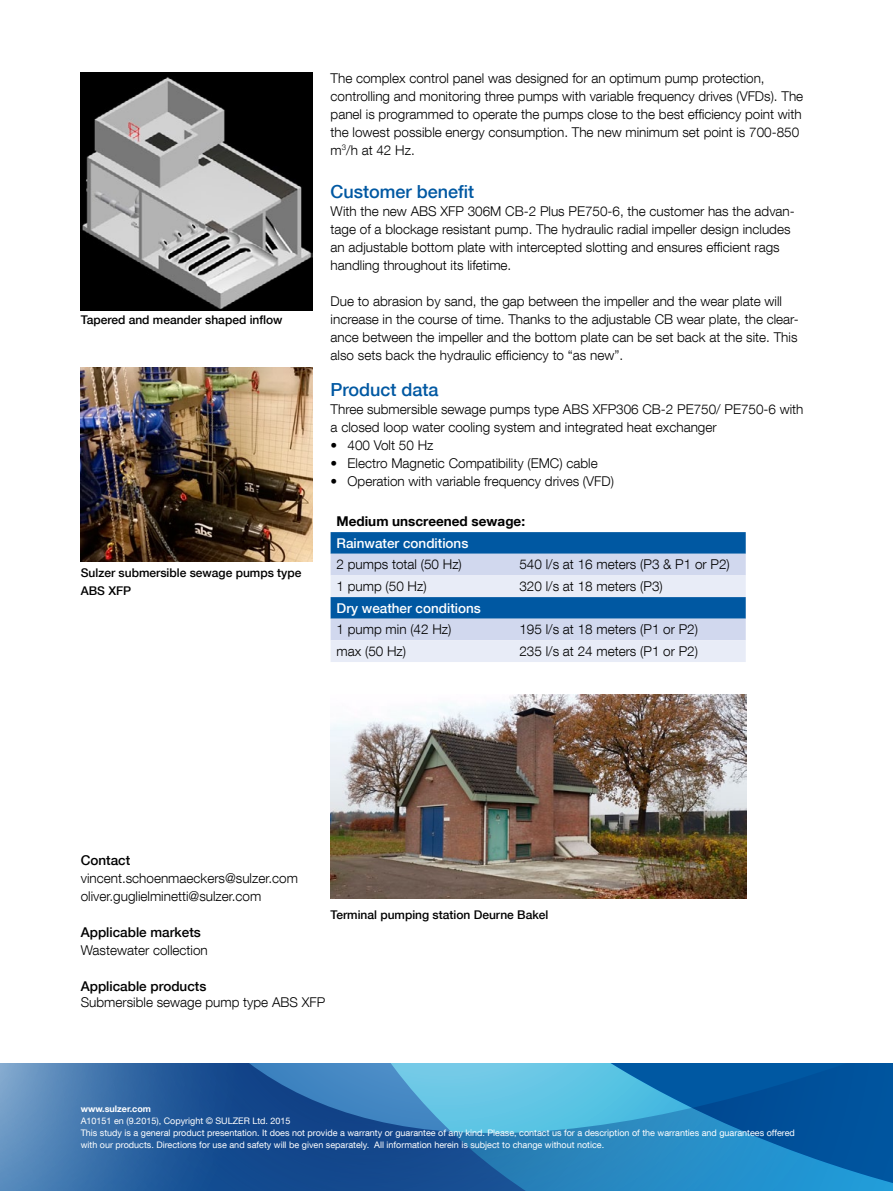
<style>
.page{position:relative;width:893px;height:1191px;background:#fff}
.page>*{position:absolute;margin:0;border:0;box-sizing:border-box;transform-origin:0 0}
.t1{font:500 18px "Helvetica Neue LT Com";color:#0058a2}
.t2{font:300 13.5px/18px "Helvetica Neue LT Com";color:#000}
.t3{font:500 13.5px "Helvetica Neue LT Com";color:#000}
.t4{font:500 13.5px "Helvetica Neue LT Com";color:#fff}
.t5{font:700 13.5px "Helvetica Neue LT Com";color:#000}
.t6{font:500 12px/18px "Helvetica Neue LT Com";color:#000}
.t7{font:9px/12px "Helvetica Neue LT Com";color:#fff}
.t8{font:700 9px "Helvetica Neue LT Com";color:#fff}
</style>
<div class="page">
<svg style="left:0;top:1063px;width:893px;height:128px;background:#2a74af"></svg>
<svg style="left:331px;top:532px;width:415px;height:130px;background:#94b4d8"></svg>
<img style="left:81px;top:72px;width:232px;height:238px">
<img style="left:81px;top:367px;width:232px;height:194px">
<img style="left:331px;top:694px;width:416px;height:204px">
<p class="t6" style="left:81px;top:311px;width:203px">Tapered and meander shaped inflow</p>
<p class="t6" style="left:81px;top:563px;width:222px">Sulzer submersible sewage pumps type<br>ABS XFP</p>
<p class="t2" style="left:331px;top:69px;width:474px">The complex control panel was designed for an optimum pump protection, controlling and monitoring three pumps with variable frequency drives (VFDs). The panel is programmed to operate the pumps close to the best efficiency point with the lowest possible energy consumption. The new minimum set point is 700-850 m<sup>3</sup>/h at 42 Hz.</p>
<h1 class="t1" style="left:331px;top:181px;width:145px">Customer benefit</h1>
<p class="t2" style="left:331px;top:202px;width:466px">With the new ABS XFP 306M CB-2 Plus PE750-6, the customer has the advan&shy;tage of a blockage resistant pump. The hydraulic radial impeller design includes an adjustable bottom plate with intercepted slotting and ensures efficient rags handling throughout its lifetime.</p>
<p class="t2" style="left:331px;top:292px;width:470px">Due to abrasion by sand, the gap between the impeller and the wear plate will increase in the course of time. Thanks to the adjustable CB wear plate, the clear&shy;ance between the impeller and the bottom plate can be set back at the site. This also sets back the hydraulic efficiency to “as new”.</p>
<h1 class="t1" style="left:331px;top:379px;width:110px">Product data</h1>
<p class="t2" style="left:331px;top:400px;width:474px">Three submersible sewage pumps type ABS XFP306 CB-2 PE750/ PE750-6 with a closed loop water cooling system and integrated heat exchanger</p>
<p class="t2" style="left:331px;top:436px;width:104px">• 400 Volt 50 Hz</p>
<p class="t2" style="left:331px;top:454px;width:269px">• Electro Magnetic Compatibility (EMC) cable</p>
<p class="t2" style="left:331px;top:472px;width:285px">• Operation with variable frequency drives (VFD)</p>
<p class="t5" style="left:337px;top:513px;width:190px">Medium unscreened sewage:</p>
<p class="t4" style="left:337px;top:535px;width:133px">Rainwater conditions</p>
<p class="t2" style="left:337px;top:555px;width:127px">2 pumps total (50 Hz)</p>
<p class="t2" style="left:519px;top:555px;width:212px">540 l/s at 16 meters (P3 &amp; P1 or P2)</p>
<p class="t2" style="left:337px;top:577px;width:92px">1 pump (50 Hz)</p>
<p class="t2" style="left:519px;top:577px;width:145px">320 l/s at 18 meters (P3)</p>
<p class="t4" style="left:337px;top:600px;width:146px">Dry weather conditions</p>
<p class="t2" style="left:337px;top:620px;width:116px">1 pump min (42 Hz)</p>
<p class="t2" style="left:519px;top:620px;width:180px">195 l/s at 18 meters (P1 or P2)</p>
<p class="t2" style="left:337px;top:642px;width:71px">max (50 Hz)</p>
<p class="t2" style="left:519px;top:642px;width:180px">235 l/s at 24 meters (P1 or P2)</p>
<p class="t3" style="left:81px;top:851px;width:51px">Contact</p>
<p class="t2" style="left:81px;top:868px;width:219px">vincent.schoenmaeckers@sulzer.com oliver.guglielminetti@sulzer.com</p>
<p class="t3" style="left:81px;top:923px;width:122px">Applicable markets</p>
<p class="t2" style="left:81px;top:940px;width:129px">Wastewater collection</p>
<p class="t3" style="left:81px;top:977px;width:127px">Applicable products</p>
<p class="t2" style="left:81px;top:993px;width:246px">Submersible sewage pump type ABS XFP</p>
<p class="t6" style="left:331px;top:905px;width:219px">Terminal pumping station Deurne Bakel</p>
<p class="t8" style="left:81px;top:1103px;width:72px">www.sulzer.com</p>
<p class="t7" style="left:81px;top:1114px;width:716px">A10151 en (9.2015), Copyright © SULZER Ltd. 2015<br>This study is a general product presentation. It does not provide a warranty or guarantee of any kind. Please, contact us for a description of the warranties and guarantees offered with our products. Directions for use and safety will be given separately. All information herein is subject to change without notice.</p>
</div>
